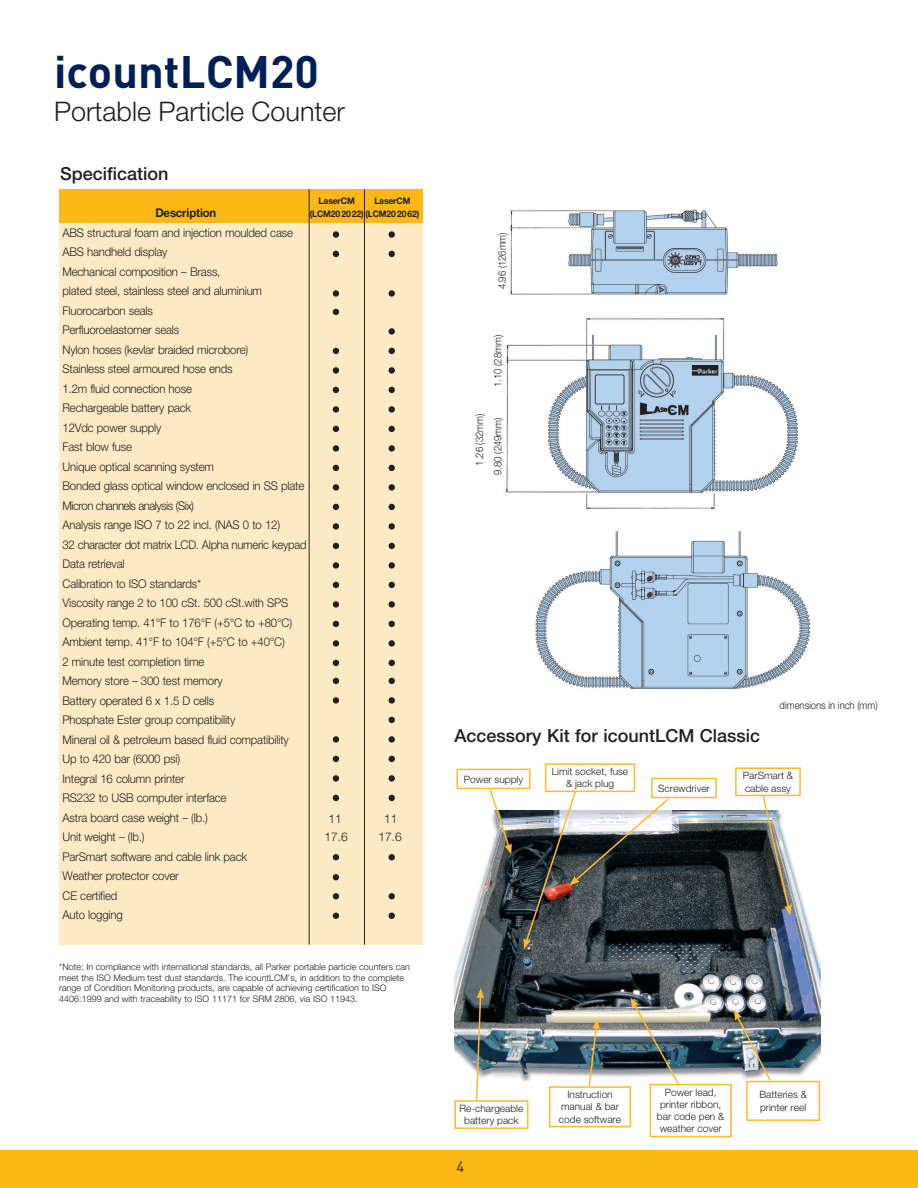
<style>
.page{position:relative;width:918px;height:1188px;background:#fff}
.page>*{position:absolute;margin:0;border:0;box-sizing:border-box;transform-origin:0 0}
.t1{font:700 45px "DINOT";color:#001f56}
.t2{font:300 27px "Helvetica Neue LT Std";color:#231f20}
.t3{font:500 18px "Helvetica Neue LT Std";color:#231f20}
.t4{font:15px "DINOT";color:#231f20}
.t5{font:300 12px/19.5px "Helvetica Neue LT Std";letter-spacing:-.015em;color:#231f20;scale:.95 1}
.t6{font:300 12px "Helvetica Neue LT Std";letter-spacing:-.015em;color:#231f20}
.t7{font:700 12px "Helvetica Neue LT Std";letter-spacing:-.015em;color:#231f20;scale:.95 1}
.t8{font:300 10.5px "Helvetica Neue LT Std";color:#231f20;scale:.9 1}
.t9{font:300 10.2px/12.1px "Helvetica Neue LT Std";color:#231f20;text-align:center}
.t10{font:300 10.05px/12.1px "Helvetica Neue LT Std";color:#231f20;text-align:center}
.t11{font:300 9px/10.8px "Helvetica Neue LT Std";color:#231f20}
.t12{font:700 9px/13.5px "Helvetica Neue LT Std";letter-spacing:-.015em;color:#231f20;scale:.95 1}
</style>
<div class="page">
<div style="left:0;top:1150px;width:918px;height:38px;background:#fcb814"></div>
<div style="left:59px;top:222px;width:364px;height:723px;background:#feeac4"></div>
<div style="left:59px;top:189px;width:364px;height:34px;background:#fcb814"></div>
<img style="left:454px;top:810px;width:366px;height:277px">
<div style="left:454px;top:1100px;width:74px;height:29px;border:2px solid #fdbb2e"></div>
<svg style="left:475px;top:988px;width:9px;height:114px"></svg>
<div style="left:549px;top:1086px;width:82px;height:41px;border:2px solid #fdbb2e"></div>
<svg style="left:588px;top:1019px;width:12px;height:69px"></svg>
<div style="left:650px;top:1084px;width:82px;height:53px;border:2px solid #fdbb2e"></div>
<img style="left:631px;top:998px;width:50px;height:88px">
<div style="left:746px;top:1081px;width:74px;height:40px;border:2px solid #fdbb2e"></div>
<img style="left:734px;top:1010px;width:38px;height:72px">
<div style="left:457px;top:769px;width:73px;height:20px;border:2px solid #fdbb2e"></div>
<svg style="left:488px;top:787px;width:24px;height:67px"></svg>
<div style="left:545px;top:763px;width:90px;height:29px;border:2px solid #fdbb2e"></div>
<div style="left:651px;top:778px;width:66px;height:20px;border:2px solid #fdbb2e"></div>
<svg style="left:524px;top:790px;width:146px;height:159px"></svg>
<div style="left:735px;top:767px;width:66px;height:29px;border:2px solid #fdbb2e"></div>
<img style="left:761px;top:794px;width:31px;height:122px">
<img style="left:505px;top:210px;width:306px;height:478px">
<hr style="left:364px;top:189px;width:1px;height:756px;background:#231f20">
<hr style="left:309px;top:189px;width:1px;height:756px;background:#231f20">
<div style="left:333px;top:290px;width:6px;height:7px;background:#231f20;border-radius:50%"></div>
<svg style="left:333px;top:309px;width:6px;height:6px"></svg>
<div style="left:389px;top:328px;width:6px;height:7px;background:#231f20;border-radius:50%"></div>
<div style="left:333px;top:367px;width:6px;height:7px;background:#231f20;border-radius:50%"></div>
<svg style="left:333px;top:387px;width:6px;height:6px"></svg>
<div style="left:389px;top:290px;width:6px;height:7px;background:#231f20;border-radius:50%"></div>
<svg style="left:389px;top:348px;width:6px;height:6px"></svg>
<div style="left:389px;top:367px;width:6px;height:7px;background:#231f20;border-radius:50%"></div>
<svg style="left:389px;top:387px;width:6px;height:6px"></svg>
<svg style="left:333px;top:251px;width:6px;height:6px"></svg>
<svg style="left:389px;top:251px;width:6px;height:6px"></svg>
<div style="left:333px;top:231px;width:6px;height:7px;background:#231f20;border-radius:50%"></div>
<div style="left:389px;top:231px;width:6px;height:7px;background:#231f20;border-radius:50%"></div>
<svg style="left:333px;top:348px;width:6px;height:6px"></svg>
<div style="left:333px;top:406px;width:6px;height:7px;background:#231f20;border-radius:50%"></div>
<svg style="left:333px;top:426px;width:6px;height:6px"></svg>
<div style="left:333px;top:445px;width:6px;height:7px;background:#231f20;border-radius:50%"></div>
<svg style="left:333px;top:465px;width:6px;height:6px"></svg>
<div style="left:333px;top:484px;width:6px;height:7px;background:#231f20;border-radius:50%"></div>
<svg style="left:333px;top:504px;width:6px;height:6px"></svg>
<svg style="left:333px;top:543px;width:6px;height:6px"></svg>
<div style="left:333px;top:562px;width:6px;height:7px;background:#231f20;border-radius:50%"></div>
<svg style="left:333px;top:582px;width:6px;height:6px"></svg>
<svg style="left:333px;top:621px;width:6px;height:6px"></svg>
<div style="left:333px;top:640px;width:6px;height:7px;background:#231f20;border-radius:50%"></div>
<svg style="left:333px;top:660px;width:6px;height:6px"></svg>
<svg style="left:333px;top:756px;width:6px;height:6px"></svg>
<div style="left:333px;top:775px;width:6px;height:7px;background:#231f20;border-radius:50%"></div>
<div style="left:389px;top:406px;width:6px;height:7px;background:#231f20;border-radius:50%"></div>
<svg style="left:389px;top:426px;width:6px;height:6px"></svg>
<div style="left:389px;top:445px;width:6px;height:7px;background:#231f20;border-radius:50%"></div>
<svg style="left:389px;top:465px;width:6px;height:6px"></svg>
<div style="left:389px;top:484px;width:6px;height:7px;background:#231f20;border-radius:50%"></div>
<svg style="left:389px;top:504px;width:6px;height:6px"></svg>
<div style="left:389px;top:523px;width:6px;height:7px;background:#231f20;border-radius:50%"></div>
<svg style="left:389px;top:543px;width:6px;height:6px"></svg>
<div style="left:389px;top:562px;width:6px;height:7px;background:#231f20;border-radius:50%"></div>
<svg style="left:389px;top:582px;width:6px;height:6px"></svg>
<div style="left:389px;top:601px;width:6px;height:7px;background:#231f20;border-radius:50%"></div>
<svg style="left:389px;top:621px;width:6px;height:6px"></svg>
<div style="left:389px;top:640px;width:6px;height:7px;background:#231f20;border-radius:50%"></div>
<svg style="left:389px;top:660px;width:6px;height:6px"></svg>
<svg style="left:389px;top:678px;width:6px;height:6px"></svg>
<div style="left:389px;top:697px;width:6px;height:7px;background:#231f20;border-radius:50%"></div>
<svg style="left:389px;top:717px;width:6px;height:6px"></svg>
<div style="left:389px;top:736px;width:6px;height:7px;background:#231f20;border-radius:50%"></div>
<svg style="left:389px;top:756px;width:6px;height:6px"></svg>
<div style="left:389px;top:775px;width:6px;height:7px;background:#231f20;border-radius:50%"></div>
<svg style="left:389px;top:795px;width:6px;height:6px"></svg>
<svg style="left:389px;top:854px;width:6px;height:6px"></svg>
<svg style="left:389px;top:893px;width:6px;height:6px"></svg>
<svg style="left:389px;top:913px;width:6px;height:6px"></svg>
<svg style="left:333px;top:795px;width:6px;height:6px"></svg>
<svg style="left:333px;top:854px;width:6px;height:6px"></svg>
<svg style="left:333px;top:893px;width:6px;height:6px"></svg>
<svg style="left:333px;top:913px;width:6px;height:6px"></svg>
<svg style="left:333px;top:874px;width:6px;height:6px"></svg>
<svg style="left:333px;top:678px;width:6px;height:6px"></svg>
<div style="left:333px;top:697px;width:6px;height:7px;background:#231f20;border-radius:50%"></div>
<div style="left:333px;top:523px;width:6px;height:7px;background:#231f20;border-radius:50%"></div>
<div style="left:333px;top:601px;width:6px;height:7px;background:#231f20;border-radius:50%"></div>
<div style="left:333px;top:736px;width:6px;height:7px;background:#231f20;border-radius:50%"></div>
<h1 class="t1" style="left:54px;top:42px;width:266px">icountLCM20</h1>
<h2 class="t2" style="left:54px;top:95px;width:293px">Portable Particle Counter</h2>
<h3 class="t3" style="left:60px;top:163px;width:110px">Specification</h3>
<p class="t12" style="left:310px;top:194px;width:117px;text-indent:9px">LaserCM<br>(LCM202022) (LCM202062)</p>
<p class="t12" style="left:374px;top:194px;width:40px">LaserCM</p>
<p class="t7" style="left:155px;top:206px;width:66px">Description</p>
<p class="t5" style="left:63px;top:222px;width:258px">ABS structural foam and injection moulded case<br>ABS handheld display<br>Mechanical composition – Brass,<br>plated steel, stainless steel and aluminium<br>Fluorocarbon seals<br>Perfluoroelastomer seals<br>Nylon hoses (kevlar braided microbore)<br>Stainless steel armoured hose ends<br>1.2m fluid connection hose<br>Rechargeable battery pack<br>12Vdc power supply<br>Fast blow fuse<br>Unique optical scanning system<br>Bonded glass optical window enclosed in SS plate<br>Micron channels analysis (Six)<br>Analysis range ISO 7 to 22 incl. (NAS 0 to 12)<br>32 character dot matrix LCD. Alpha numeric keypad<br>Data retrieval<br>Calibration to ISO standards*<br>Viscosity range 2 to 100 cSt. 500 cSt.with SPS<br>Operating temp. 41°F to 176°F (+5°C to +80°C)<br>Ambient temp. 41°F to 104°F (+5°C to +40°C)<br>2 minute test completion time<br>Memory store – 300 test memory<br>Battery operated 6 x 1.5 D cells<br>Phosphate Ester group compatibility<br>Mineral oil &amp; petroleum based fluid compatibility<br>Up to 420 bar (6000 psi)<br>Integral 16 column printer<br>RS232 to USB computer interface<br>Astra board case weight – (lb.)<br>Unit weight – (lb.)<br>ParSmart software and cable link pack<br>Weather protector cover<br>CE certified<br>Auto logging</p>
<p class="t6" style="left:328px;top:811px;width:15px">11</p>
<p class="t6" style="left:384px;top:811px;width:15px">11</p>
<p class="t6" style="left:325px;top:829px;width:25px">17.6</p>
<p class="t6" style="left:378px;top:829px;width:25px">17.6</p>
<p class="t11" style="left:59px;top:961px;width:352px">*Note: In compliance with international standards, all Parker portable particle counters can meet the ISO Medium test dust standards. The icountLCM’s, in addition to the complete range of Condition Monitoring products, are capable of achieving certification to ISO 4406:1999 and with traceability to ISO 11171 for SRM 2806, via ISO 11943.</p>
<p class="t8" style="left:496px;top:289px;width:65px;rotate:-90deg">4.96 (126mm)</p>
<p class="t8" style="left:491px;top:387px;width:59px;rotate:-90deg">1.10 (28mm)</p>
<p class="t8" style="left:473px;top:466px;width:59px;rotate:-90deg">1.26 (32mm)</p>
<p class="t8" style="left:491px;top:475px;width:65px;rotate:-90deg">9.80 (249mm)</p>
<h3 class="t3" style="left:454px;top:725px;width:307px">Accessory Kit for icountLCM Classic</h3>
<p class="t8" style="left:780px;top:699px;width:110px">dimensions in inch (mm)</p>
<p class="t10" style="left:464px;top:773px;width:61px">Power supply</p>
<p class="t10" style="left:552px;top:765px;width:78px">Limit socket, fuse &amp; jack plug</p>
<p class="t10" style="left:658px;top:782px;width:53px">Screwdriver</p>
<p class="t10" style="left:743px;top:770px;width:52px;text-align:left">ParSmart &amp; cable assy</p>
<p class="t10" style="left:459px;top:1102px;width:65px">Re-chargeable battery pack</p>
<p class="t4" style="left:457px;top:1156px;width:9px">4</p>
<p class="t10" style="left:559px;top:1088px;width:64px">Instruction manual &amp; bar code software</p>
<p class="t9" style="left:657px;top:1086px;width:69px">Power lead, printer ribbon, bar code pen &amp; weather cover</p>
<p class="t10" style="left:759px;top:1089px;width:49px;text-align:left">Batteries &amp; printer reel</p>
</div>
